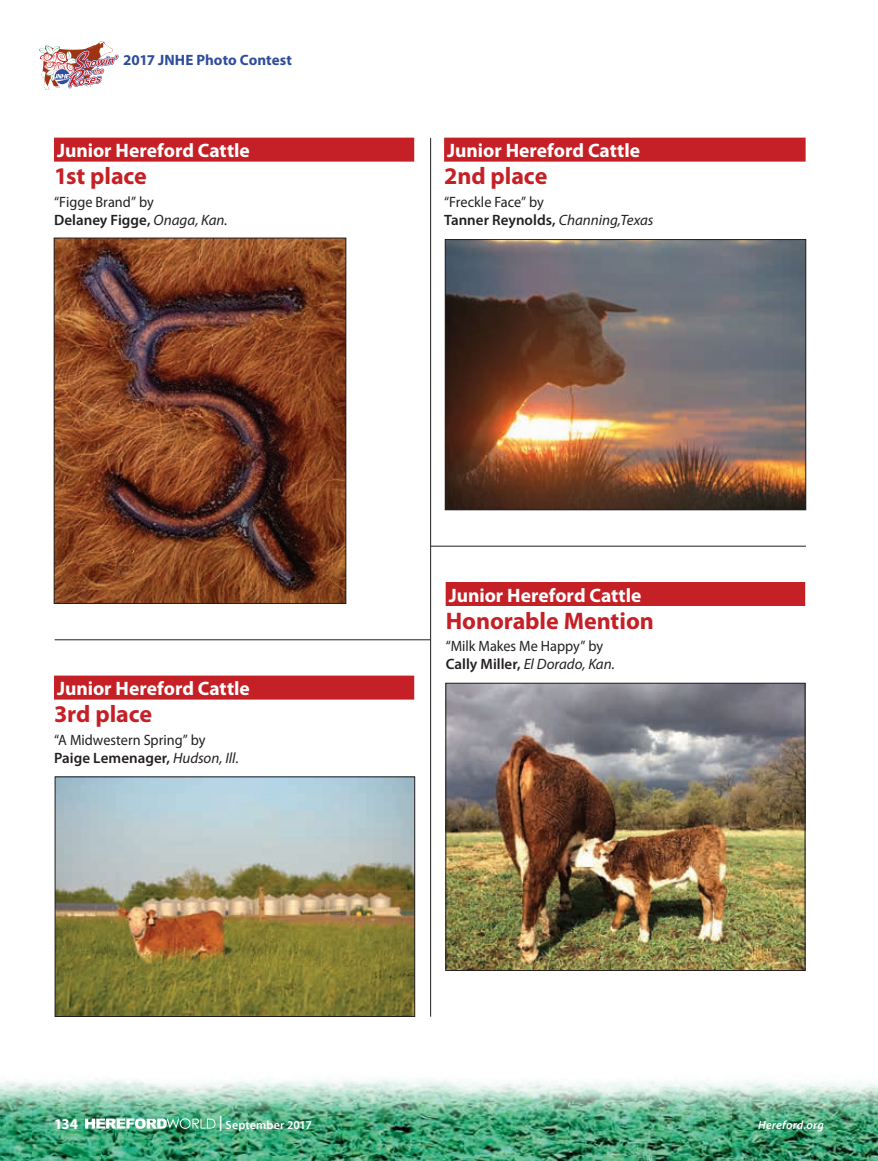
<style>
.page{position:relative;width:878px;height:1161px;background:#fff}
.page>*{position:absolute;margin:0;border:0;box-sizing:border-box;transform-origin:0 0}
.t1{font:700 24px "Myriad Pro";letter-spacing:-.005em;color:#c42026}
.t2{font:700 19.5px "Myriad Pro";color:#fff}
.t3{font:15px/18px "Myriad Pro";color:#231f20;scale:.95 1}
.t4{font:700 15px "Myriad Pro";letter-spacing:.005em;color:#2f4c9d}
.t5{font:700 15px "Myriad Pro";color:#fff}
.t6{font:600 12px "Myriad Pro";letter-spacing:.01em;color:#fff}
.t7{font:italic 600 12px "Myriad Pro";letter-spacing:.015em;color:#fff}
.s1{font-weight:600}
.s2{font-style:italic}
.s3{font-size:15px}
</style>
<div class="page">
<svg style="left:39px;top:41px;width:80px;height:49px"></svg>
<img style="left:0;top:1078px;width:878px;height:83px">
<hr style="left:430px;top:138px;width:1px;height:879px;background:#231f20">
<hr style="left:55px;top:640px;width:375px;height:1px;background:#231f20">
<hr style="left:431px;top:546px;width:374px;height:1px;background:#231f20">
<div style="left:444px;top:138px;width:361px;height:24px;background:#c42026"></div>
<img style="left:447px;top:241px;width:357px;height:267px">
<div style="left:445px;top:239px;width:361px;height:271px;border:1px solid #231f20"></div>
<img style="left:447px;top:685px;width:356px;height:284px">
<div style="left:445px;top:683px;width:360px;height:288px;border:1px solid #231f20"></div>
<div style="left:445px;top:582px;width:360px;height:24px;background:#c42026"></div>
<img style="left:56px;top:240px;width:288px;height:362px">
<div style="left:54px;top:238px;width:292px;height:366px;border:1px solid #231f20"></div>
<div style="left:54px;top:138px;width:360px;height:24px;background:#c42026"></div>
<img style="left:57px;top:779px;width:356px;height:236px">
<div style="left:55px;top:777px;width:360px;height:240px;border:1px solid #231f20"></div>
<div style="left:54px;top:676px;width:360px;height:24px;background:#c42026"></div>
<svg style="left:85px;top:1118px;width:130px;height:11px"></svg>
<p class="t4" style="left:123px;top:52px;width:170px">2017 JNHE Photo Contest</p>
<h2 class="t2" style="left:57px;top:140px;width:194px">Junior Hereford Cattle</h2>
<h1 class="t1" style="left:54px;top:163px;width:94px">1st place</h1>
<p class="t3" style="left:54px;top:193px;width:184px">“Figge Brand” by<br><span class="s1">Delaney Figge,</span> <span class="s2">Onaga, Kan.</span></p>
<h2 class="t2" style="left:57px;top:678px;width:194px">Junior Hereford Cattle</h2>
<h1 class="t1" style="left:54px;top:701px;width:100px">3rd place</h1>
<p class="t3" style="left:54px;top:731px;width:196px">“A Midwestern Spring” by<br><span class="s1">Paige Lemenager,</span> <span class="s2">Hudson, Ill.</span></p>
<h2 class="t2" style="left:447px;top:140px;width:194px">Junior Hereford Cattle</h2>
<h1 class="t1" style="left:444px;top:163px;width:105px">2nd place</h1>
<p class="t3" style="left:444px;top:193px;width:222px">“Freckle Face” by<br><span class="s1">Tanner Reynolds,</span> <span class="s2">Channing,Texas</span></p>
<h2 class="t2" style="left:448px;top:584px;width:194px">Junior Hereford Cattle</h2>
<h1 class="t1" style="left:445px;top:607px;width:210px">Honorable Mention</h1>
<p class="t3" style="left:445px;top:637px;width:180px">“Milk Makes Me Happy” by<br><span class="s1">Cally Miller,</span> <span class="s2">El Dorado, Kan.</span></p>
<p class="t5" style="left:54px;top:1115px;width:26px">134</p>
<p class="t6" style="left:219px;top:1118px;width:94px"><span class="s3">|</span> September 2017</p>
<p class="t7" style="left:758px;top:1118px;width:67px">Hereford.org</p>
</div>
